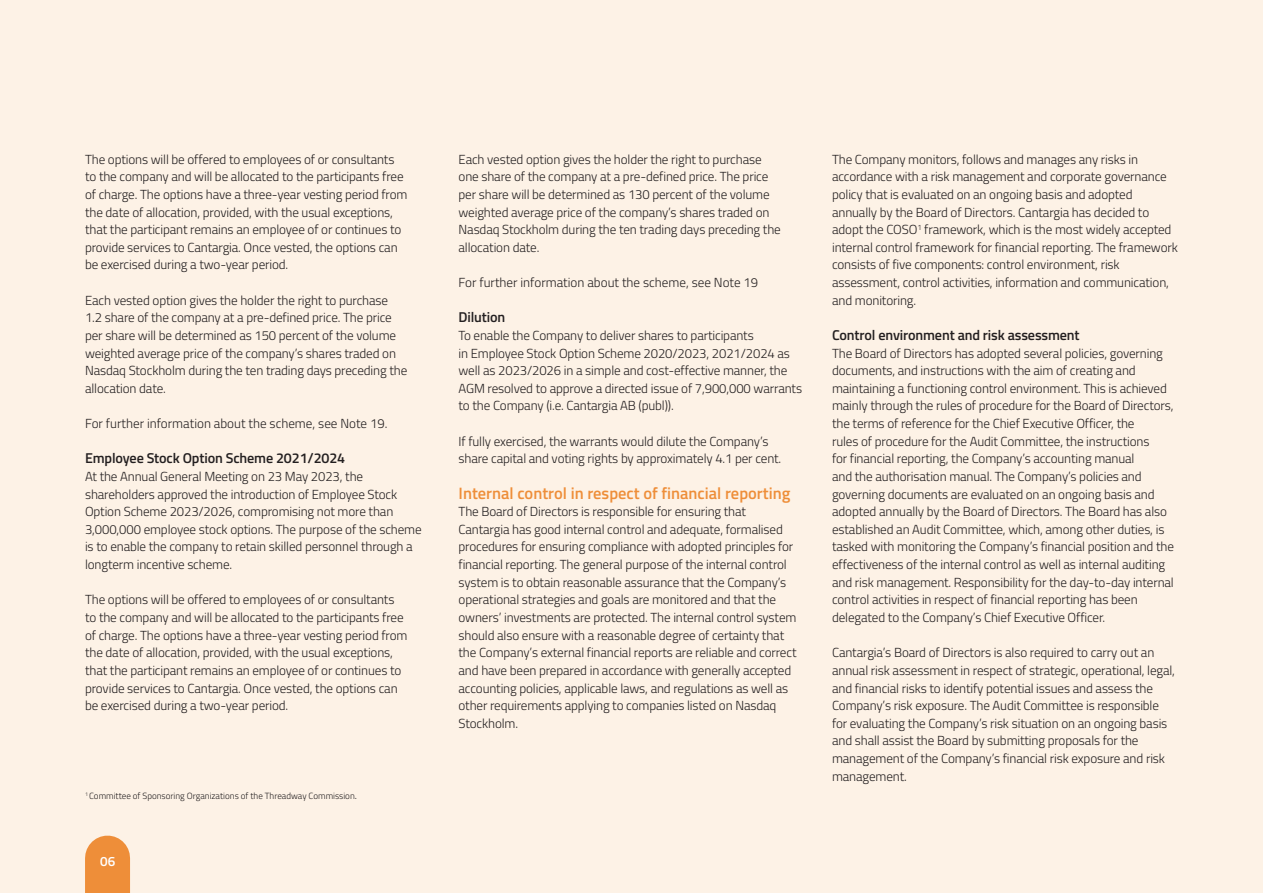
<style>
.page{position:relative;width:1263px;height:893px;background:#fdf2e6}
.page>*{position:absolute;margin:0;border:0;box-sizing:border-box;transform-origin:0 0}
.t1{font:600 16.5px "Titillium Web";color:#ee8e39}
.t2{font:600 14.25px "Titillium Web";letter-spacing:-.01em;color:#231f20}
.t3{font:600 13.5px "Titillium Web";color:#fff}
.t4{font:300 13.2px/17.7px "Titillium Web";letter-spacing:-.01em;color:#231f20}
.t5{font:300 9px "Titillium Web";color:#231f20}
.s1{font-size:10.5px}
</style>
<div class="page">
<div style="left:85px;top:858px;width:45px;height:35px;background:#ee8e39"></div>
<p class="t4" style="left:85px;top:150px;width:311px">The options will be offered to employees of or consultants</p>
<p class="t4" style="left:85px;top:167px;width:320px">to the company and will be allocated to the participants free</p>
<p class="t4" style="left:85px;top:185px;width:324px">of charge. The options have a three-year vesting period from</p>
<p class="t4" style="left:85px;top:202px;width:309px">the date of allocation, provided, with the usual exceptions,</p>
<p class="t4" style="left:85px;top:220px;width:318px">that the participant remains an employee of or continues to</p>
<p class="t4" style="left:85px;top:238px;width:314px">provide services to Cantargia. Once vested, the options can</p>
<p class="t4" style="left:85px;top:255px;width:205px">be exercised during a two-year period.</p>
<p class="t4" style="left:85px;top:291px;width:305px">Each vested option gives the holder the right to purchase</p>
<p class="t4" style="left:85px;top:308px;width:308px">1.2 share of the company at a pre-defined price. The price</p>
<p class="t4" style="left:85px;top:326px;width:313px">per share will be determined as 150 percent of the volume</p>
<p class="t4" style="left:85px;top:343px;width:312px">weighted average price of the company’s shares traded on</p>
<p class="t4" style="left:85px;top:361px;width:324px">Nasdaq Stockholm during the ten trading days preceding the</p>
<p class="t4" style="left:85px;top:379px;width:82px">allocation date.</p>
<p class="t4" style="left:85px;top:414px;width:304px">For further information about the scheme, see Note 19.</p>
<p class="t2" style="left:85px;top:448px;width:262px">Employee Stock Option Scheme 2021/2024</p>
<p class="t4" style="left:85px;top:467px;width:338px">At the Annual General Meeting on 23 May 2023, the shareholders approved the introduction of Employee Stock Option Scheme 2023/2026, compromising not more than 3,000,000 employee stock options. The purpose of the scheme is to enable the company to retain skilled personnel through a longterm incentive scheme.</p>
<p class="t4" style="left:85px;top:590px;width:311px">The options will be offered to employees of or consultants</p>
<p class="t4" style="left:85px;top:608px;width:320px">to the company and will be allocated to the participants free</p>
<p class="t4" style="left:85px;top:625px;width:324px">of charge. The options have a three-year vesting period from</p>
<p class="t4" style="left:85px;top:643px;width:309px">the date of allocation, provided, with the usual exceptions,</p>
<p class="t4" style="left:85px;top:661px;width:318px">that the participant remains an employee of or continues to</p>
<p class="t4" style="left:85px;top:678px;width:314px">provide services to Cantargia. Once vested, the options can</p>
<p class="t4" style="left:85px;top:696px;width:205px">be exercised during a two-year period.</p>
<p class="t5" style="left:85px;top:789px;width:273px"><sup>1</sup> Committee of Sponsoring Organizations of the Threadway Commission<span class="s1">.</span></p>
<p class="t3" style="left:100px;top:851px;width:17px">06</p>
<p class="t4" style="left:459px;top:150px;width:305px">Each vested option gives the holder the right to purchase</p>
<p class="t4" style="left:459px;top:167px;width:311px">one share of the company at a pre-defined price. The price</p>
<p class="t4" style="left:459px;top:185px;width:313px">per share will be determined as 130 percent of the volume</p>
<p class="t4" style="left:459px;top:202px;width:312px">weighted average price of the company’s shares traded on</p>
<p class="t4" style="left:459px;top:220px;width:324px">Nasdaq Stockholm during the ten trading days preceding the</p>
<p class="t4" style="left:459px;top:238px;width:82px">allocation date.</p>
<p class="t4" style="left:459px;top:273px;width:301px">For further information about the scheme, see Note 19</p>
<p class="t2" style="left:459px;top:307px;width:48px">Dilution</p>
<p class="t4" style="left:459px;top:326px;width:297px">To enable the Company to deliver shares to participants</p>
<p class="t4" style="left:459px;top:343px;width:345px">in Employee Stock Option Scheme 2020/2023, 2021/2024 as well as 2023/2026 in a simple and cost-effective manner, the<br>AGM resolved to approve a directed issue of 7,900,000 warrants</p>
<p class="t4" style="left:459px;top:396px;width:217px">to the Company (i.e. Cantargia AB (publ)).</p>
<p class="t4" style="left:459px;top:432px;width:311px">If fully exercised, the warrants would dilute the Company’s</p>
<p class="t4" style="left:459px;top:449px;width:324px">share capital and voting rights by approximately 4.1 per cent.</p>
<p class="t1" style="left:459px;top:480px;width:333px">Internal control in respect of financial reporting</p>
<p class="t4" style="left:459px;top:502px;width:289px">The Board of Directors is responsible for ensuring that</p>
<p class="t4" style="left:459px;top:520px;width:339px">Cantargia has good internal control and adequate, formalised procedures for ensuring compliance with adopted principles for financial reporting. The general purpose of the internal control system is to obtain reasonable assurance that the Company’s operational strategies and goals are monitored and that the owners’ investments are protected. The internal control system should also ensure with a reasonable degree of certainty that the Company’s external financial reports are reliable and correct and have been prepared in accordance with generally accepted accounting policies, applicable laws, and regulations as well as other requirements applying to companies listed on Nasdaq Stockholm.</p>
<p class="t4" style="left:832px;top:150px;width:308px">The Company monitors, follows and manages any risks in</p>
<p class="t4" style="left:832px;top:167px;width:347px">accordance with a risk management and corporate governance policy that is evaluated on an ongoing basis and adopted annually by the Board of Directors. Cantargia has decided to adopt the COSO<sup>1</sup> framework, which is the most widely accepted internal control framework for financial reporting. The framework consists of five components: control environment, risk assessment, control activities, information and communication, and monitoring.</p>
<p class="t2" style="left:832px;top:324px;width:249px">Control environment and risk assessment</p>
<p class="t4" style="left:832px;top:344px;width:343px">The Board of Directors has adopted several policies, governing documents, and instructions with the aim of creating and maintaining a functioning control environment. This is achieved mainly through the rules of procedure for the Board of Directors, the terms of reference for the Chief Executive Officer, the<br>rules of procedure for the Audit Committee, the instructions<br>for financial reporting, the Company’s accounting manual<br>and the authorisation manual. The Company’s policies and governing documents are evaluated on an ongoing basis and adopted annually by the Board of Directors. The Board has also established an Audit Committee, which, among other duties, is tasked with monitoring the Company’s financial position and the effectiveness of the internal control as well as internal auditing and risk management. Responsibility for the day-to-day internal control activities in respect of financial reporting has been delegated to the Company’s Chief Executive Officer.</p>
<p class="t4" style="left:832px;top:643px;width:324px">Cantargia’s Board of Directors is also required to carry out an</p>
<p class="t4" style="left:832px;top:661px;width:344px">annual risk assessment in respect of strategic, operational, legal, and financial risks to identify potential issues and assess the Company’s risk exposure. The Audit Committee is responsible for evaluating the Company’s risk situation on an ongoing basis and shall assist the Board by submitting proposals for the management of the Company’s financial risk exposure and risk management.</p>
</div>
